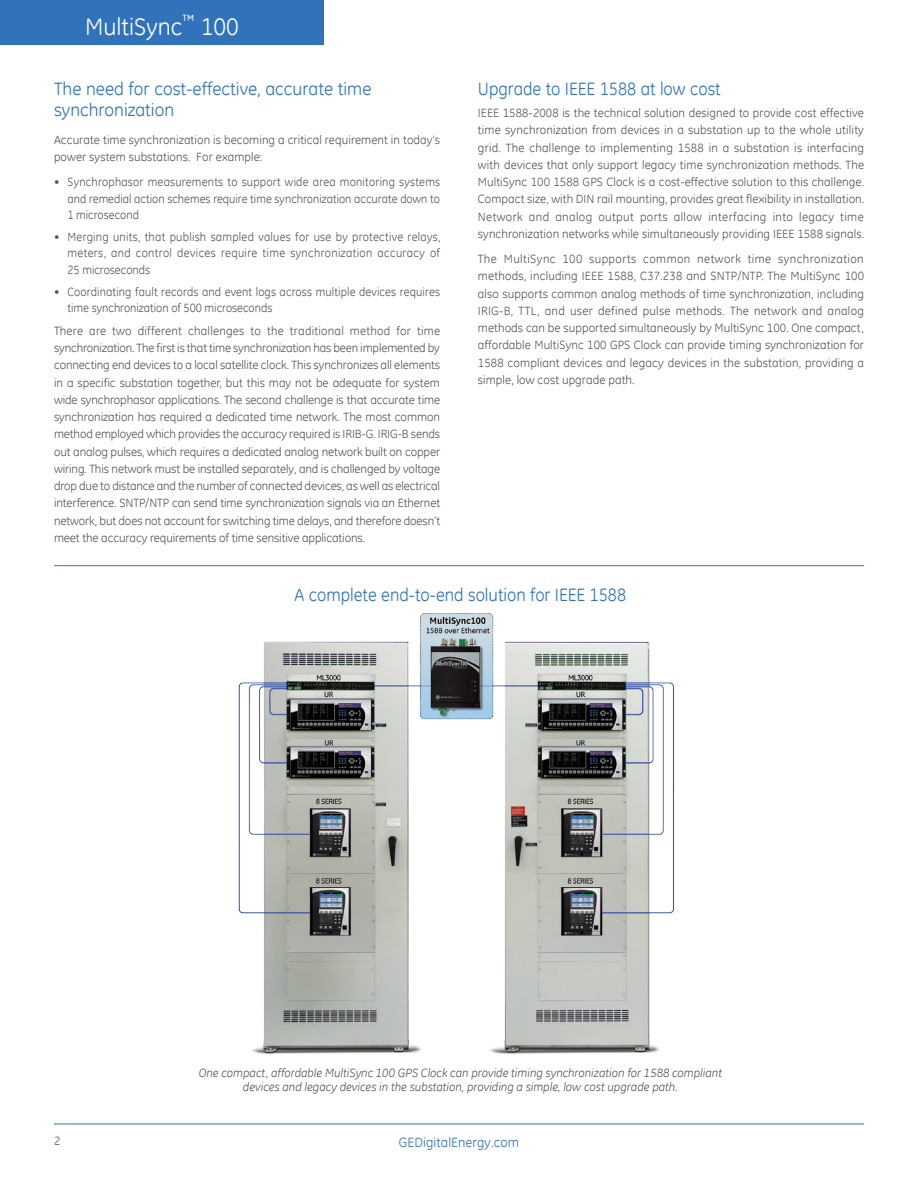
<style>
.page{position:relative;width:918px;height:1188px;background:#fff}
.page>*{position:absolute;margin:0;border:0;box-sizing:border-box;transform-origin:0 0}
.t1{font:24px "GE Inspira";color:#fff}
.t2{font:18px "GE Inspira";color:#3073ba;scale:.96 1}
.t3{font:18px/21.6px "GE Inspira";color:#3073ba}
.t4{font:13.5px "GE Inspira";letter-spacing:.005em;color:#3073ba}
.t5{font:12px/17.2px "GE Inspira";letter-spacing:.005em;color:#57585a;text-align:justify}
.t6{font:12px/16.5px "GE Inspira";letter-spacing:.005em;color:#57585a;text-align:justify;scale:.96 1}
.t7{font:italic 12px/13.5px "GE Inspira";color:#57585a;text-align:center}
</style>
<div class="page">
<hr style="left:54px;top:1124px;width:810px;height:1px;background:#3073ba">
<div style="left:0;top:0;width:324px;height:45px;background:#3073ba"></div>
<svg style="left:54px;top:566px;width:810px;height:1px"></svg>
<hr style="left:54px;top:565px;width:810px;height:1px;background:#3073ba">
<img style="left:238px;top:613px;width:436px;height:441px">
<h1 class="t1" style="left:85px;top:11px;width:155px">MultiSync<sup>™</sup> 100</h1>
<h2 class="t3" style="left:54px;top:77px;width:319px">The need for cost-effective, accurate time synchronization</h2>
<p class="t5" style="left:54px;top:131px;width:388px">Accurate time synchronization is becoming a critical requirement in today’s power system substations. For example:</p>
<p class="t6" style="left:68px;top:173px;width:390px;text-indent:-14px">• Synchrophasor measurements to support wide area monitoring systems and remedial action schemes require time synchronization accurate down to 1 microsecond</p>
<p class="t6" style="left:68px;top:228px;width:390px;text-indent:-14px">• Merging units, that publish sampled values for use by protective relays, meters, and control devices require time synchronization accuracy of 25 microseconds</p>
<p class="t6" style="left:68px;top:283px;width:390px;text-indent:-14px">• Coordinating fault records and event logs across multiple devices requires time synchronization of 500 microseconds</p>
<p class="t5" style="left:54px;top:322px;width:388px">There are two different challenges to the traditional method for time synchronization. The first is that time synchronization has been implemented by connecting end devices to a local satellite clock. This synchronizes all elements in a specific substation together, but this may not be adequate for system wide synchrophasor applications. The second challenge is that accurate time synchronization has required a dedicated time network. The most common method employed which provides the accuracy required is IRIB-G. IRIG-B sends out analog pulses, which requires a dedicated analog network built on copper wiring. This network must be installed separately, and is challenged by voltage drop due to distance and the number of connected devices, as well as electrical interference. SNTP/NTP can send time synchronization signals via an Ethernet network, but does not account for switching time delays, and therefore doesn’t meet the accuracy requirements of time sensitive applications.</p>
<h2 class="t2" style="left:478px;top:77px;width:254px">Upgrade to IEEE 1588 at low cost</h2>
<p class="t5" style="left:478px;top:104px;width:388px">IEEE 1588-2008 is the technical solution designed to provide cost effective time synchronization from devices in a substation up to the whole utility grid. The challenge to implementing 1588 in a substation is interfacing with devices that only support legacy time synchronization methods. The MultiSync 100 1588 GPS Clock is a cost-effective solution to this challenge.<br>Compact size, with DIN rail mounting, provides great flexibility in installation.<br>Network and analog output ports allow interfacing into legacy time synchronization networks while simultaneously providing IEEE 1588 signals.</p>
<p class="t5" style="left:478px;top:250px;width:388px">The MultiSync 100 supports common network time synchronization methods, including IEEE 1588, C37.238 and SNTP/NTP. The MultiSync 100 also supports common analog methods of time synchronization, including IRIG-B, TTL, and user defined pulse methods. The network and analog methods can be supported simultaneously by MultiSync 100. One compact, affordable MultiSync 100 GPS Clock can provide timing synchronization for 1588 compliant devices and legacy devices in the substation, providing a simple, low cost upgrade path.</p>
<h2 class="t2" style="left:294px;top:583px;width:347px">A complete end-to-end solution for IEEE 1588</h2>
<p class="t7" style="left:199px;top:1066px;width:525px">One compact, affordable MultiSync 100 GPS Clock can provide timing synchronization for 1588 compliant devices and legacy devices in the substation, providing a simple, low cost upgrade path.</p>
<p class="t5" style="left:54px;top:1132px;width:8px">2</p>
<p class="t4" style="left:399px;top:1134px;width:122px">GEDigitalEnergy.com</p>
</div>
